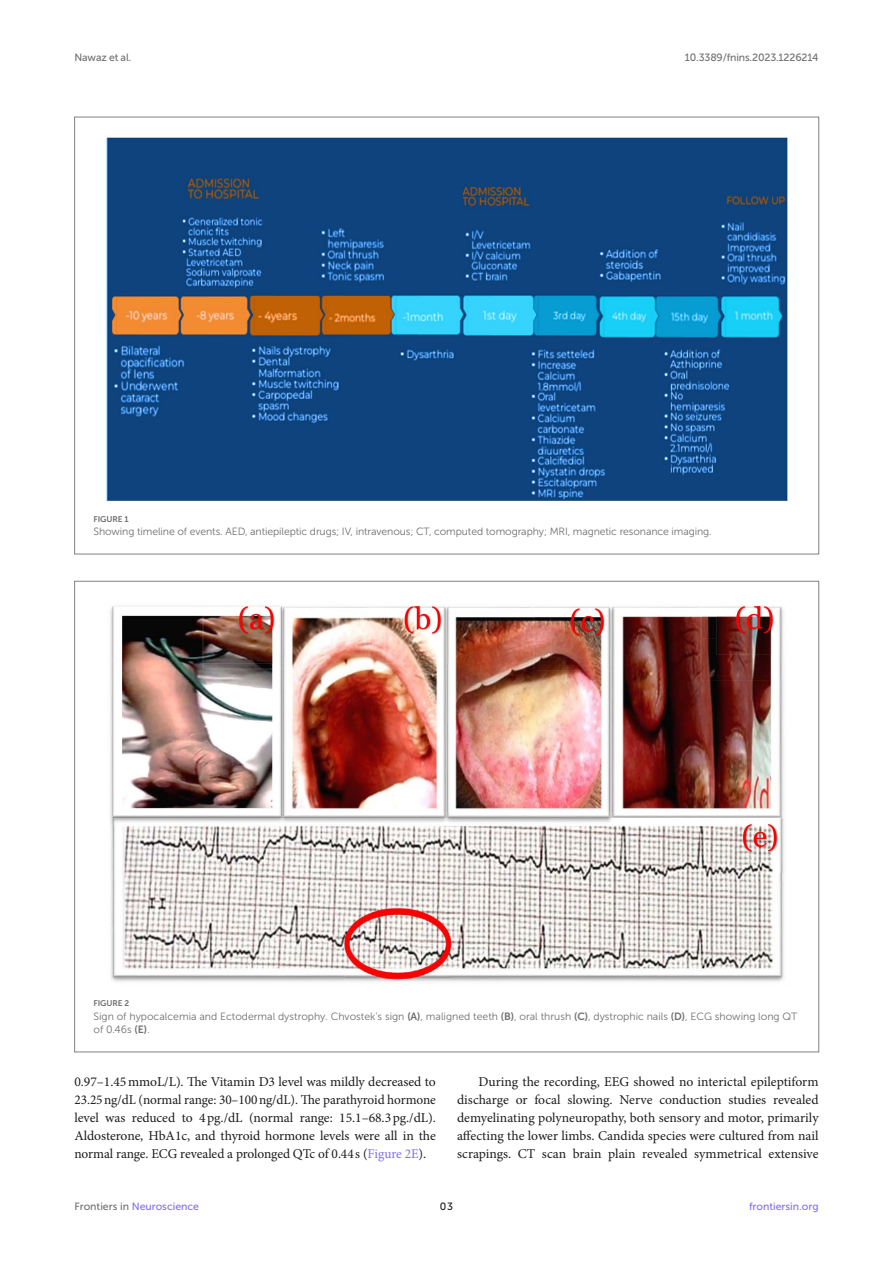
<style>
.page{position:relative;width:893px;height:1263px;background:#fff}
.page>*{position:absolute;margin:0;border:0;box-sizing:border-box;transform-origin:0 0}
.TEXT{font:13.5px/18px "Minion Pro";color:#1b1c1b;text-align:justify}
.TEXT_FLUSH{font:13.5px/18px "Minion Pro";letter-spacing:-.005em;color:#1b1c1b;text-align:justify}
.FIG_LEG{font:10.5px/13.5px "Museo Sans 300";letter-spacing:-.01em;color:#706f70}
.t1{font:10.5px "Museo Sans 500";color:#856df0}
.t2{font:10.5px "Museo Sans 500";letter-spacing:-.015em;color:#706f70}
.t3{font:10.5px "Museo Sans 500";color:#1b1c1b}
.FIG_HD{font:8.25px "Museo Sans 700";letter-spacing:-.01em;color:#706f70}
.s1{font-family:"Museo Sans 700"}
.s2{color:#856df0}
.s3{color:#706f70}
</style>
<div class="page">
<img style="left:106px;top:137px;width:682px;height:365px">
<img style="left:110px;top:605px;width:674px;height:377px">
<p class="t2" style="left:74px;top:51px;width:58px">Nawaz et al.</p>
<p class="t2" style="left:685px;top:51px;width:135px">10.3389/fnins.2023.1226214</p>
<p class="FIG_HD" style="left:94px;top:514px;width:37px">FIGURE 1</p>
<p class="FIG_LEG" style="left:94px;top:525px;width:620px">Showing timeline of events. AED, antiepileptic drugs; IV, intravenous; CT, computed tomography; MRI, magnetic resonance imaging.</p>
<p class="FIG_HD" style="left:94px;top:998px;width:37px">FIGURE 2</p>
<p class="FIG_LEG" style="left:94px;top:1009px;width:705px">Sign of hypocalcemia and Ectodermal dystrophy. Chvostek’s sign <span class="s1">(A)</span>, maligned teeth <span class="s1">(B)</span>, oral thrush <span class="s1">(C)</span>, dystrophic nails <span class="s1">(D)</span>, ECG showing long QT of 0.46 s <span class="s1">(E)</span>.</p>
<p class="TEXT_FLUSH" style="left:74px;top:1073px;width:363px">0.97–1.45mmoL/L). The Vitamin D3 level was mildly decreased to 23.25ng/dL (normal range: 30–100ng/dL). The parathyroid hormone level was reduced to 4pg./dL (normal range: 15.1–68.3pg./dL).<br>Aldosterone, HbA1c, and thyroid hormone levels were all in the normal range. ECG revealed a prolonged QTc of 0.44s (<span class="s2">Figure 2E</span>).</p>
<p class="TEXT" style="left:457px;top:1073px;width:363px;text-indent:21px">During the recording, EEG showed no interictal epileptiform discharge or focal slowing. Nerve conduction studies revealed demyelinating polyneuropathy, both sensory and motor, primarily affecting the lower limbs. Candida species were cultured from nail scrapings. CT scan brain plain revealed symmetrical extensive</p>
<p class="t1" style="left:74px;top:1200px;width:126px"><span class="s3">Frontiers in</span> Neuroscience</p>
<p class="t3" style="left:440px;top:1200px;width:15px">03</p>
<p class="t1" style="left:749px;top:1200px;width:71px">frontiersin.org</p>
</div>
